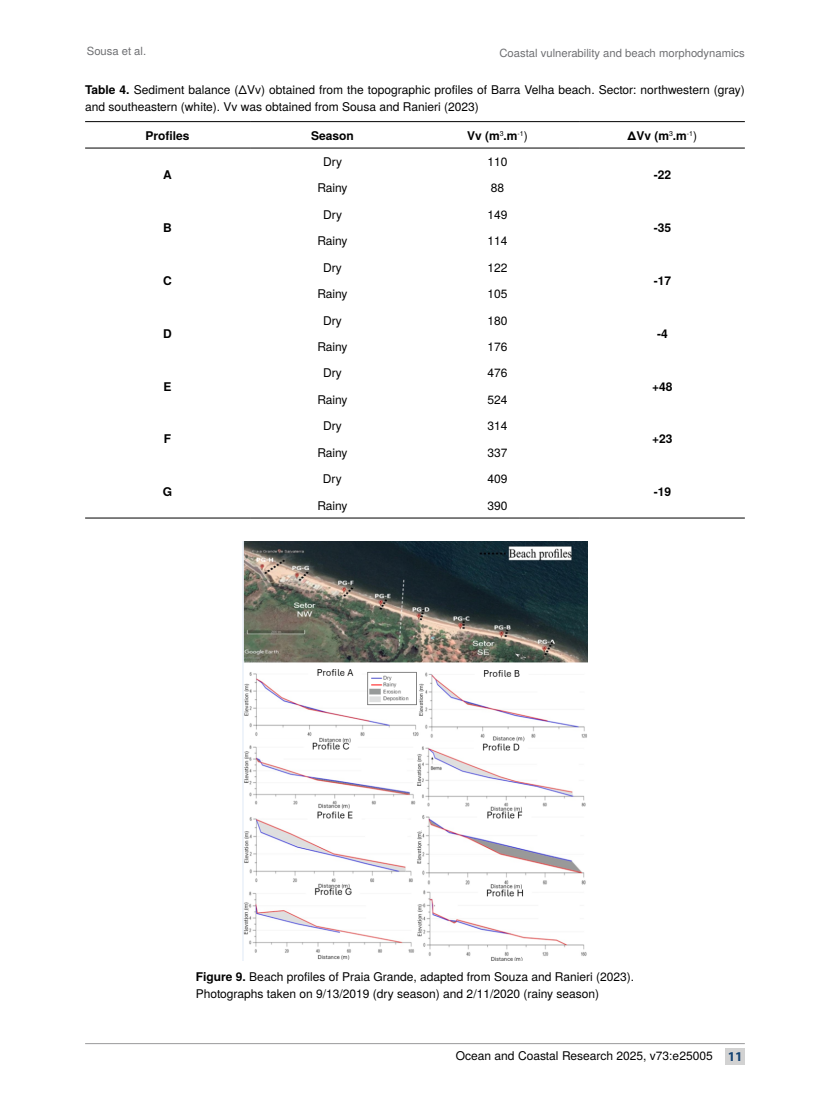
<style>
.page{position:relative;width:830px;height:1106px;background:#fff}
.page>*{position:absolute;margin:0;border:0;box-sizing:border-box;transform-origin:0 0}
.t1{font:12px/16.5px "Te X Gyre Heros";color:#000}
.t2{font:700 12px "Te X Gyre Heros";color:#000}
.t3{font:11.25px "Te X Gyre Heros";color:#6d6e71}
.s1{font-weight:700}
.s2{font-weight:400}
.s3{font-family:"Myriad Pro";font-weight:700;font-size:13.5px;color:#134272}
</style>
<div class="page">
<hr style="left:85px;top:1043px;width:659px;height:1px;background:#9a9a9b">
<div style="left:725px;top:1048px;width:19px;height:16px;background:#d2d2d2"></div>
<hr style="left:85px;top:121px;width:165px;height:1px;background:#000">
<hr style="left:250px;top:121px;width:165px;height:1px;background:#000">
<hr style="left:415px;top:121px;width:164px;height:1px;background:#000">
<hr style="left:579px;top:121px;width:165px;height:1px;background:#000">
<hr style="left:85px;top:148px;width:165px;height:1px;background:#000">
<hr style="left:250px;top:148px;width:165px;height:1px;background:#000">
<hr style="left:415px;top:148px;width:164px;height:1px;background:#000">
<hr style="left:579px;top:148px;width:165px;height:1px;background:#000">
<hr style="left:85px;top:517px;width:165px;height:1px;background:#000">
<hr style="left:250px;top:517px;width:165px;height:1px;background:#000">
<hr style="left:415px;top:517px;width:164px;height:1px;background:#000">
<hr style="left:579px;top:517px;width:165px;height:1px;background:#000">
<img style="left:242px;top:541px;width:345px;height:419px">
<p class="t3" style="left:87px;top:42px;width:61px">Sousa et al.</p>
<p class="t1" style="left:85px;top:81px;width:661px"><span class="s1">Table 4.</span> Sediment balance (ΔVv) obtained from the topographic profiles of Barra Velha beach. Sector: northwestern (gray) and southeastern (white). Vv was obtained from Sousa and Ranieri (2023)</p>
<p class="t2" style="left:145px;top:126px;width:46px">Profiles</p>
<p class="t2" style="left:311px;top:126px;width:44px">Season</p>
<p class="t2" style="left:467px;top:126px;width:62px">Vv (m<sup>3</sup>.m<sup>-1</sup><span class="s2">)</span></p>
<p class="t2" style="left:627px;top:126px;width:71px">ΔVv (m<sup>3</sup>.m<sup>-1</sup><span class="s2">)</span></p>
<p class="t2" style="left:163px;top:166px;width:10px">A</p>
<p class="t3" style="left:499px;top:44px;width:247px">Coastal vulnerability and beach morphodynamics</p>
<p class="t1" style="left:323px;top:152px;width:20px">Dry</p>
<p class="t1" style="left:487px;top:152px;width:22px">110</p>
<p class="t2" style="left:653px;top:166px;width:19px">-22</p>
<p class="t1" style="left:317px;top:179px;width:32px">Rainy</p>
<p class="t1" style="left:490px;top:179px;width:15px">88</p>
<p class="t2" style="left:163px;top:218px;width:10px">B</p>
<p class="t1" style="left:323px;top:205px;width:20px">Dry</p>
<p class="t1" style="left:487px;top:205px;width:22px">149</p>
<p class="t2" style="left:653px;top:218px;width:19px">-35</p>
<p class="t1" style="left:317px;top:232px;width:32px">Rainy</p>
<p class="t1" style="left:487px;top:232px;width:22px">114</p>
<p class="t2" style="left:163px;top:271px;width:10px">C</p>
<p class="t1" style="left:323px;top:258px;width:20px">Dry</p>
<p class="t1" style="left:487px;top:258px;width:22px">122</p>
<p class="t2" style="left:653px;top:271px;width:19px">-17</p>
<p class="t1" style="left:317px;top:285px;width:32px">Rainy</p>
<p class="t1" style="left:487px;top:285px;width:22px">105</p>
<p class="t2" style="left:163px;top:324px;width:10px">D</p>
<p class="t1" style="left:323px;top:311px;width:20px">Dry</p>
<p class="t1" style="left:487px;top:311px;width:22px">180</p>
<p class="t2" style="left:656px;top:324px;width:12px">-4</p>
<p class="t1" style="left:317px;top:337px;width:32px">Rainy</p>
<p class="t1" style="left:487px;top:337px;width:22px">176</p>
<p class="t2" style="left:163px;top:377px;width:10px">E</p>
<p class="t1" style="left:323px;top:364px;width:20px">Dry</p>
<p class="t1" style="left:487px;top:364px;width:22px">476</p>
<p class="t2" style="left:651px;top:377px;width:22px">+48</p>
<p class="t1" style="left:317px;top:390px;width:32px">Rainy</p>
<p class="t1" style="left:487px;top:390px;width:22px">524</p>
<p class="t2" style="left:164px;top:430px;width:9px">F</p>
<p class="t1" style="left:323px;top:417px;width:20px">Dry</p>
<p class="t1" style="left:487px;top:417px;width:22px">314</p>
<p class="t2" style="left:651px;top:430px;width:22px">+23</p>
<p class="t1" style="left:317px;top:443px;width:32px">Rainy</p>
<p class="t1" style="left:487px;top:443px;width:22px">337</p>
<p class="t2" style="left:163px;top:483px;width:11px">G</p>
<p class="t1" style="left:323px;top:469px;width:20px">Dry</p>
<p class="t1" style="left:487px;top:469px;width:22px">409</p>
<p class="t2" style="left:653px;top:483px;width:19px">-19</p>
<p class="t1" style="left:317px;top:496px;width:32px">Rainy</p>
<p class="t1" style="left:487px;top:496px;width:22px">390</p>
<p class="t1" style="left:196px;top:968px;width:439px"><span class="s1">Figure 9.</span> Beach profiles of Praia Grande, adapted from Souza and Ranieri (2023).<br>Photographs taken on 9/13/2019 (dry season) and 2/11/2020 (rainy season)</p>
<p class="t1" style="left:455px;top:1046px;width:288px">Ocean and Coastal Research 2025, v73:e25005 <span class="s3">11</span></p>
</div>
